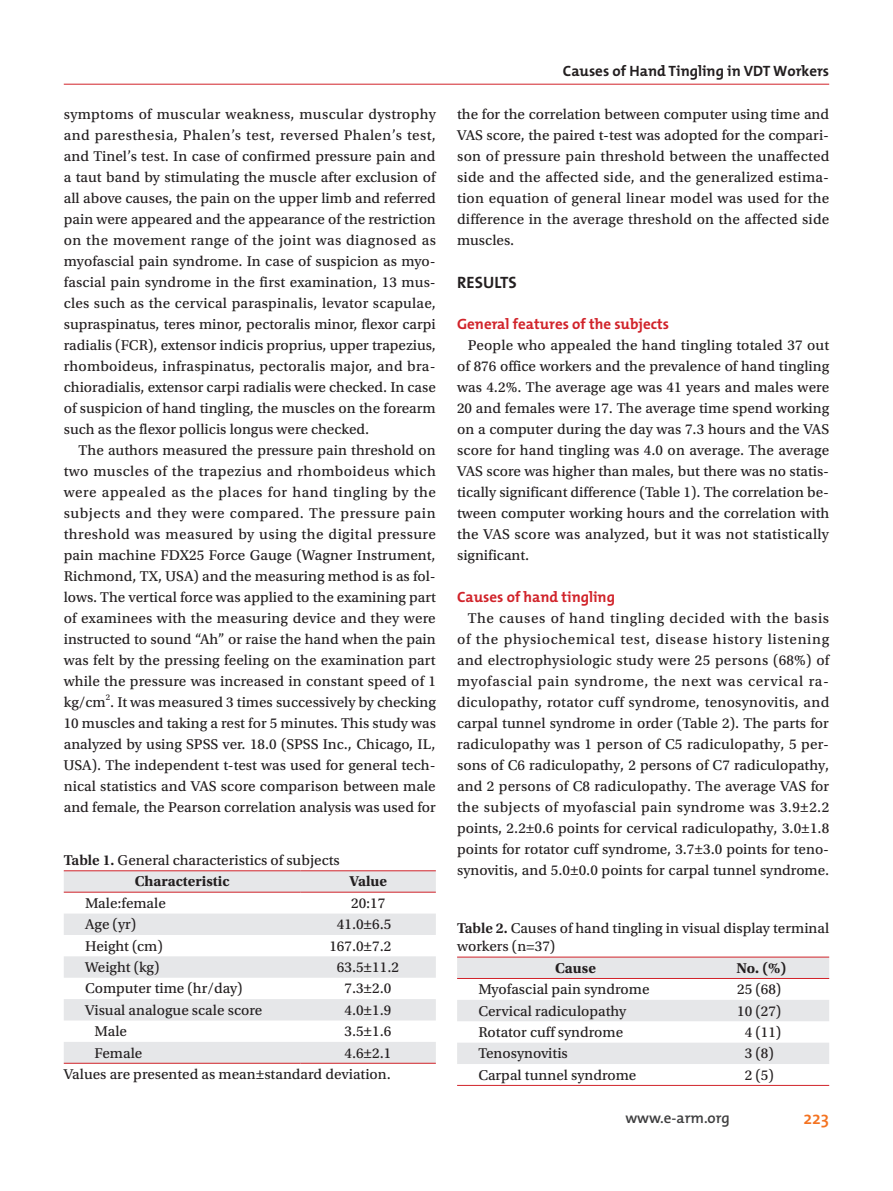
<style>
.page{position:relative;width:893px;height:1191px;background:#fff}
.page>*{position:absolute;margin:0;border:0;box-sizing:border-box;transform-origin:0 0}
.t1{font:600 18px "The Mix";color:#f47321}
.서론{font:700 16.5px "The Mix";color:#231f20}
.바탕글{font:15px/21px "Utopia Std Capt";color:#231f20;text-align:justify}
.표{font:15px/18px "Utopia Std Capt";color:#231f20}
._1{font:700 15px "The Mix";color:#d1232a}
.쪽제목_홀{font:700 15px "The Mix";color:#231f20}
.표1라인{font:700 15px "Utopia Std";color:#231f20}
.t2{font:600 15px "The Mix";color:#3e3e3f}
.바탕글-2{font:8.7px "Utopia Std Capt";color:#231f20}
.s1{font-family:"Utopia Std";font-weight:600}
</style>
<div class="page">
<hr style="left:64px;top:84px;width:765px;height:1px;background:#d1232a">
<svg style="left:64px;top:871px;width:372px;height:191px;fill:#e6e7e9"></svg>
<hr style="left:64px;top:870px;width:237px;height:1px;background:#d1232a">
<hr style="left:301px;top:870px;width:135px;height:1px;background:#d1232a">
<hr style="left:64px;top:891px;width:237px;height:1px;background:#d1232a">
<hr style="left:301px;top:891px;width:135px;height:1px;background:#d1232a">
<hr style="left:64px;top:1062px;width:237px;height:1px;background:#d1232a">
<hr style="left:301px;top:1062px;width:135px;height:1px;background:#d1232a">
<svg style="left:457px;top:957px;width:372px;height:107px"></svg>
<hr style="left:457px;top:956px;width:237px;height:1px;background:#d1232a">
<hr style="left:694px;top:956px;width:135px;height:1px;background:#d1232a">
<hr style="left:457px;top:978px;width:237px;height:1px;background:#d1232a">
<hr style="left:694px;top:978px;width:135px;height:1px;background:#d1232a">
<hr style="left:457px;top:1085px;width:237px;height:1px;background:#d1232a">
<hr style="left:694px;top:1085px;width:135px;height:1px;background:#d1232a">
<p class="바탕글" style="left:64px;top:104px;width:374px">symptoms of muscular weakness, muscular dystrophy and paresthesia, Phalen’s test, reversed Phalen’s test, and Tinel’s test. In case of confirmed pressure pain and a taut band by stimulating the muscle after exclusion of all above causes, the pain on the upper limb and referred pain were appeared and the appearance of the restriction on the movement range of the joint was diagnosed as myofascial pain syndrome. In case of suspicion as myo&shy;fascial pain syndrome in the first examination, 13 mus&shy;cles such as the cervical paraspinalis, levator scapulae, supraspinatus, teres minor, pectoralis minor, flexor carpi radialis (FCR), extensor indicis proprius, upper trapezius, rhomboideus, infraspinatus, pectoralis major, and bra&shy;chioradialis, extensor carpi radialis were checked. In case of suspicion of hand tingling, the muscles on the forearm such as the flexor pollicis longus were checked.</p>
<p class="바탕글" style="left:64px;top:440px;width:374px;text-indent:15px">The authors measured the pressure pain threshold on two muscles of the trapezius and rhomboideus which were appealed as the places for hand tingling by the subjects and they were compared. The pressure pain threshold was measured by using the digital pressure pain machine FDX25 Force Gauge (Wagner Instrument, Richmond, TX, USA) and the measuring method is as fol&shy;lows. The vertical force was applied to the examining part of examinees with the measuring device and they were instructed to sound “Ah” or raise the hand when the pain was felt by the pressing feeling on the examination part while the pressure was increased in constant speed of 1 kg/cm . It was measured 3 times successively by checking</p>
<p class="바탕글-2" style="left:106px;top:692px;width:6px">2</p>
<p class="바탕글" style="left:64px;top:713px;width:374px">10 muscles and taking a rest for 5 minutes. This study was analyzed by using SPSS ver. 18.0 (SPSS Inc., Chicago, IL, USA). The independent t-test was used for general tech&shy;nical statistics and VAS score comparison between male and female, the Pearson correlation analysis was used for</p>
<p class="표" style="left:64px;top:851px;width:277px"><span class="s1">Table 1.</span> General characteristics of subjects</p>
<p class="표1라인" style="left:135px;top:873px;width:97px">Characteristic</p>
<p class="표1라인" style="left:349px;top:873px;width:39px">Value</p>
<p class="표" style="left:85px;top:894px;width:82px">Male:female</p>
<p class="표" style="left:351px;top:894px;width:36px">20:17</p>
<p class="표" style="left:85px;top:915px;width:53px">Age (yr)</p>
<p class="표" style="left:337px;top:915px;width:56px">41.0±6.5</p>
<p class="표" style="left:85px;top:937px;width:79px">Height (cm)</p>
<p class="표" style="left:329px;top:937px;width:63px">167.0±7.2</p>
<p class="표" style="left:85px;top:958px;width:76px">Weight (kg)</p>
<p class="표" style="left:337px;top:958px;width:63px">63.5±11.2</p>
<p class="표" style="left:85px;top:979px;width:159px">Computer time (hr/day)</p>
<p class="표" style="left:344px;top:979px;width:48px">7.3±2.0</p>
<p class="표" style="left:85px;top:1001px;width:179px">Visual analogue scale score</p>
<p class="표" style="left:344px;top:1001px;width:48px">4.0±1.9</p>
<p class="표" style="left:95px;top:1022px;width:34px">Male</p>
<p class="표" style="left:344px;top:1022px;width:48px">3.5±1.6</p>
<p class="표" style="left:95px;top:1044px;width:49px">Female</p>
<p class="표" style="left:344px;top:1044px;width:48px">4.6±2.1</p>
<p class="표" style="left:64px;top:1065px;width:329px">Values are presented as mean±standard deviation.</p>
<p class="쪽제목_홀" style="left:563px;top:59px;width:268px">Causes of Hand Tingling in VDT Workers</p>
<p class="바탕글" style="left:457px;top:104px;width:374px">the for the correlation between computer using time and VAS score, the paired t-test was adopted for the compari&shy;son of pressure pain threshold between the unaffected side and the affected side, and the generalized estima&shy;tion equation of general linear model was used for the difference in the average threshold on the affected side muscles.</p>
<p class="서론" style="left:457px;top:269px;width:61px">RESULTS</p>
<p class="_1" style="left:457px;top:311px;width:213px">General features of the subjects</p>
<p class="바탕글" style="left:457px;top:335px;width:374px;text-indent:11px">People who appealed the hand tingling totaled 37 out of 876 office workers and the prevalence of hand tingling was 4.2%. The average age was 41 years and males were 20 and females were 17. The average time spend working on a computer during the day was 7.3 hours and the VAS score for hand tingling was 4.0 on average. The average VAS score was higher than males, but there was no statis&shy;tically significant difference (Table 1). The correlation be&shy;tween computer working hours and the correlation with the VAS score was analyzed, but it was not statistically significant.</p>
<p class="_1" style="left:457px;top:584px;width:159px">Causes of hand tingling</p>
<p class="바탕글" style="left:457px;top:608px;width:374px;text-indent:11px">The causes of hand tingling decided with the basis of the physiochemical test, disease history listening and electrophysiologic study were 25 persons (68%) of myofascial pain syndrome, the next was cervical ra&shy;diculopathy, rotator cuff syndrome, tenosynovitis, and carpal tunnel syndrome in order (Table 2). The parts for radiculopathy was 1 person of C5 radiculopathy, 5 per&shy;sons of C6 radiculopathy, 2 persons of C7 radiculopathy, and 2 persons of C8 radiculopathy. The average VAS for the subjects of myofascial pain syndrome was 3.9±2.2 points, 2.2±0.6 points for cervical radiculopathy, 3.0±1.8 points for rotator cuff syndrome, 3.7±3.0 points for teno&shy;synovitis, and 5.0±0.0 points for carpal tunnel syndrome.</p>
<p class="표" style="left:457px;top:919px;width:374px"><span class="s1">Table 2.</span> Causes of hand tingling in visual display terminal workers (n=37)</p>
<p class="표1라인" style="left:555px;top:959px;width:42px">Cause</p>
<p class="표1라인" style="left:736px;top:959px;width:52px">No. (%)</p>
<p class="표" style="left:478px;top:980px;width:173px">Myofascial pain syndrome</p>
<p class="표" style="left:737px;top:980px;width:45px">25 (68)</p>
<p class="표" style="left:478px;top:1002px;width:149px">Cervical radiculopathy</p>
<p class="표" style="left:737px;top:1002px;width:45px">10 (27)</p>
<p class="표" style="left:478px;top:1023px;width:146px">Rotator cuff syndrome</p>
<p class="표" style="left:745px;top:1023px;width:38px">4 (11)</p>
<p class="표" style="left:478px;top:1044px;width:91px">Tenosynovitis</p>
<p class="표" style="left:745px;top:1044px;width:30px">3 (8)</p>
<p class="표" style="left:478px;top:1066px;width:160px">Carpal tunnel syndrome</p>
<p class="표" style="left:745px;top:1066px;width:30px">2 (5)</p>
<p class="t2" style="left:625px;top:1105px;width:106px">www.e-arm.org</p>
<p class="t1" style="left:804px;top:1102px;width:27px">223</p>
</div>
